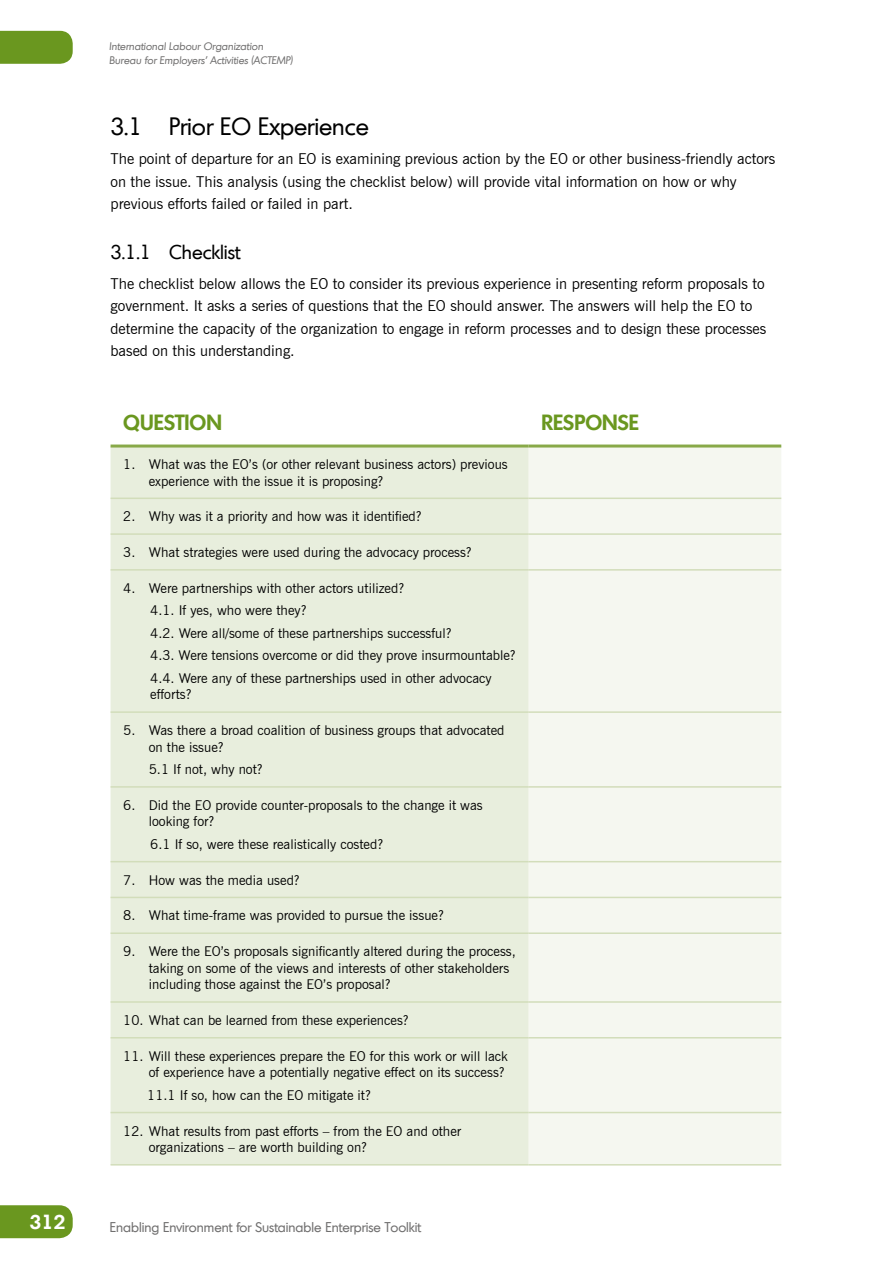
<style>
.page{position:relative;width:893px;height:1263px;background:#fff}
.page>*{position:absolute;margin:0;border:0;box-sizing:border-box;transform-origin:0 0}
.t1{font:24px "Montreal";color:#000}
.t2{font:600 21px "Montreal";color:#6a971f}
.t3{font:19.5px "Montreal";color:#000}
.t4{font:600 19.5px "Montreal";color:#fff}
.t5{font:15px/22.5px "News Gothic BT";color:#000}
.t6{font:13.5px/16.5px "News Gothic BT";color:#000}
.t7{font:13.5px "Montreal";color:#706f6f}
.t8{font:italic 10.5px/13.5px "Montreal";color:#706f6f}
</style>
<div class="page">
<div style="left:0;top:31px;width:73px;height:33px;background:#6a971f"></div>
<div style="left:0;top:1205px;width:73px;height:33px;background:#6a971f"></div>
<div style="left:111px;top:447px;width:418px;height:717px;background:#e8eedd"></div>
<div style="left:529px;top:447px;width:252px;height:717px;background:#f5f7f0"></div>
<hr style="left:529px;top:498px;width:252px;height:1px;background:#d2ddba">
<hr style="left:111px;top:533px;width:418px;height:2px;background:#d2ddba">
<hr style="left:529px;top:533px;width:252px;height:2px;background:#d2ddba">
<hr style="left:111px;top:569px;width:418px;height:2px;background:#d2ddba">
<hr style="left:529px;top:569px;width:252px;height:2px;background:#d2ddba">
<hr style="left:111px;top:786px;width:418px;height:2px;background:#d2ddba">
<hr style="left:529px;top:786px;width:252px;height:2px;background:#d2ddba">
<hr style="left:111px;top:861px;width:418px;height:1px;background:#d2ddba">
<hr style="left:529px;top:861px;width:252px;height:1px;background:#d2ddba">
<hr style="left:111px;top:897px;width:418px;height:1px;background:#d2ddba">
<hr style="left:529px;top:897px;width:252px;height:1px;background:#d2ddba">
<hr style="left:111px;top:932px;width:418px;height:2px;background:#d2ddba">
<hr style="left:529px;top:932px;width:252px;height:2px;background:#d2ddba">
<hr style="left:111px;top:1037px;width:418px;height:1px;background:#d2ddba">
<hr style="left:529px;top:1037px;width:252px;height:1px;background:#d2ddba">
<hr style="left:111px;top:1112px;width:418px;height:1px;background:#d2ddba">
<hr style="left:529px;top:1112px;width:252px;height:1px;background:#d2ddba">
<hr style="left:111px;top:498px;width:418px;height:1px;background:#d2ddba">
<hr style="left:529px;top:1001px;width:252px;height:2px;background:#d2ddba">
<hr style="left:111px;top:1001px;width:418px;height:2px;background:#d2ddba">
<hr style="left:111px;top:711px;width:418px;height:2px;background:#d2ddba">
<hr style="left:529px;top:711px;width:252px;height:2px;background:#d2ddba">
<hr style="left:111px;top:1164px;width:418px;height:1px;background:#d2ddba">
<hr style="left:529px;top:1164px;width:252px;height:1px;background:#d2ddba">
<hr style="left:111px;top:444px;width:418px;height:3px;background:#88a948">
<hr style="left:529px;top:444px;width:252px;height:3px;background:#88a948">
<h3 class="t4" style="left:29px;top:1209px;width:38px">312</h3>
<p class="t8" style="left:109px;top:40px;width:185px">International Labour Organization<br>Bureau for Employers’ Activities (ACTEMP)</p>
<h1 class="t1" style="left:111px;top:111px;width:260px">3.1 Prior EO Experience</h1>
<p class="t5" style="left:111px;top:148px;width:666px">The point of departure for an EO is examining previous action by the EO or other business-friendly actors on the issue. This analysis (using the checklist below) will provide vital information on how or why previous efforts failed or failed in part.</p>
<h3 class="t3" style="left:111px;top:239px;width:131px">3.1.1 Checklist</h3>
<p class="t5" style="left:111px;top:272px;width:657px">The checklist below allows the EO to consider its previous experience in presenting reform proposals to government. It asks a series of questions that the EO should answer. The answers will help the EO to determine the capacity of the organization to engage in reform processes and to design these processes based on this understanding.</p>
<h2 class="t2" style="left:123px;top:409px;width:100px">QUESTION</h2>
<h2 class="t2" style="left:541px;top:409px;width:99px">RESPONSE</h2>
<p class="t6" style="left:149px;top:456px;width:360px;text-indent:-26px">1. What was the EO’s (or other relevant business actors) previous experience with the issue it is proposing?</p>
<p class="t6" style="left:123px;top:508px;width:300px">2. Why was it a priority and how was it identified?</p>
<p class="t6" style="left:123px;top:544px;width:350px">3. What strategies were used during the advocacy process?</p>
<p class="t6" style="left:150px;top:577px;width:367px;line-height:22.5px;text-indent:-27px">4. Were partnerships with other actors utilized?<br>4.1. If yes, who were they?<br>4.2. Were all/some of these partnerships successful?<br>4.3. Were tensions overcome or did they prove insurmountable?<br>4.4. Were any of these partnerships used in other advocacy</p>
<p class="t6" style="left:150px;top:686px;width:43px">efforts?</p>
<p class="t6" style="left:149px;top:722px;width:357px;text-indent:-26px">5. Was there a broad coalition of business groups that advocated on the issue?</p>
<p class="t6" style="left:149px;top:761px;width:115px">5.1 If not, why not?</p>
<p class="t6" style="left:149px;top:797px;width:335px;text-indent:-26px">6. Did the EO provide counter-proposals to the change it was looking for?</p>
<p class="t6" style="left:150px;top:836px;width:234px">6.1 If so, were these realistically costed?</p>
<p class="t6" style="left:123px;top:871px;width:178px">7. How was the media used?</p>
<p class="t6" style="left:123px;top:907px;width:322px">8. What time-frame was provided to pursue the issue?</p>
<p class="t6" style="left:149px;top:943px;width:369px;text-indent:-26px">9. Were the EO’s proposals significantly altered during the process, taking on some of the views and interests of other stakeholders including those against the EO’s proposal?</p>
<p class="t6" style="left:123px;top:1012px;width:287px">10. What can be learned from these experiences?</p>
<p class="t6" style="left:123px;top:1048px;width:386px;text-align:right">11. Will these experiences prepare the EO for this work or will lack of experience have a potentially negative effect on its success?</p>
<p class="t6" style="left:147px;top:1087px;width:225px">11.1 If so, how can the EO mitigate it?</p>
<p class="t6" style="left:149px;top:1122px;width:314px;text-indent:-26px">12. What results from past efforts – from the EO and other organizations – are worth building on?</p>
<p class="t7" style="left:110px;top:1218px;width:313px">Enabling Environment for Sustainable Enterprise Toolkit</p>
</div>
